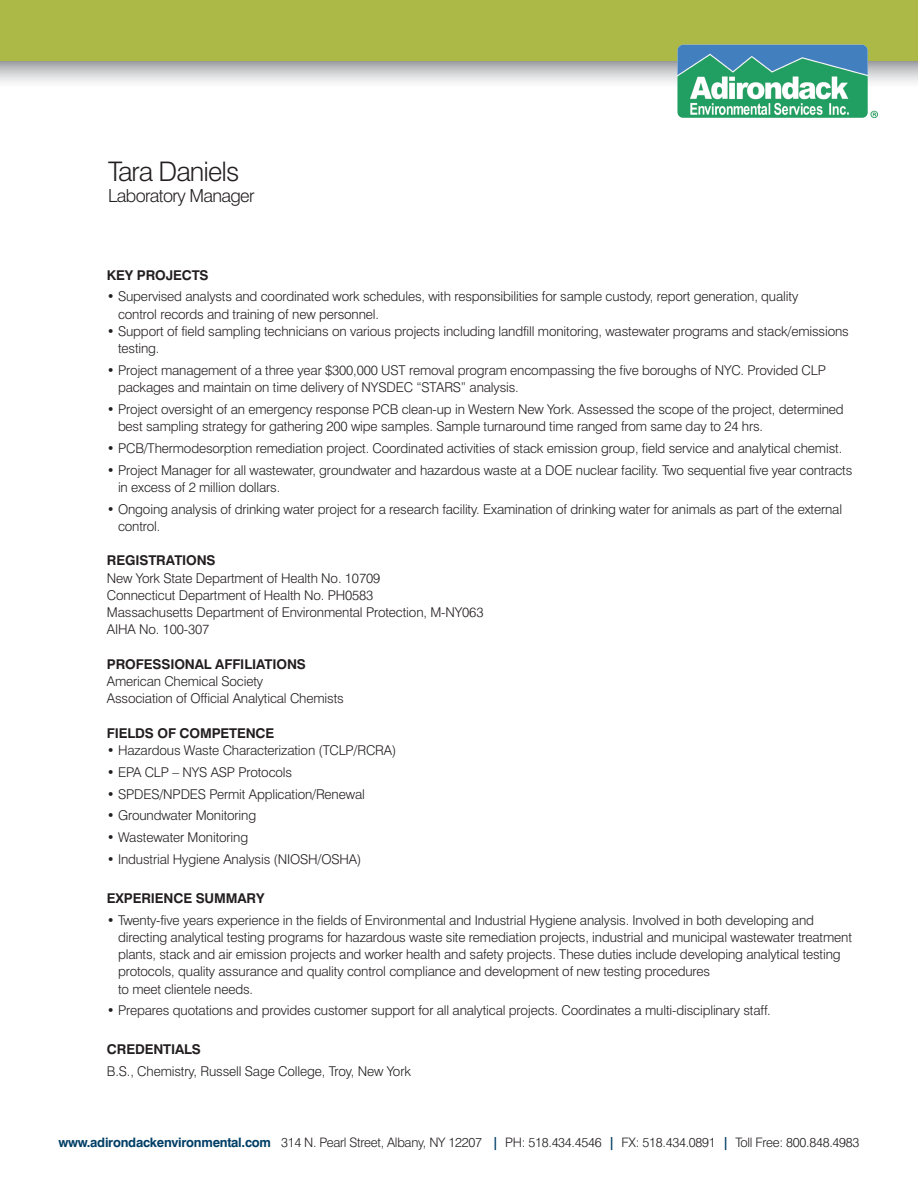
<style>
.page{position:relative;width:918px;height:1188px;background:#fff}
.page>*{position:absolute;margin:0;border:0;box-sizing:border-box;transform-origin:0 0}
.t1{font:300 27px "Swiss 721 BT";letter-spacing:-.035em;color:#231f20}
.t2{font:300 18px "Swiss 721 BT";letter-spacing:-.035em;color:#231f20}
.t3{font:300 13.5px/17.2px "Swiss 721 BT";letter-spacing:-.01em;color:#231f20}
.t4{font:700 13.5px "Swiss 721 BT";letter-spacing:-.01em;color:#231f20}
.t5{font:300 13.05px "Swiss 721 BT";letter-spacing:-.02em;color:#231f20}
.s1{font-weight:700;color:#003e65}
</style>
<div class="page">
<div style="left:0;top:0;width:918px;height:61px;background:#adb946"></div>
<img style="left:678px;top:45px;width:190px;height:72px;border-radius:6px">
<svg style="left:870px;top:110px;width:8px;height:7px"></svg>
<h1 class="t1" style="left:108px;top:162px;width:133px">Tara Daniels</h1>
<h2 class="t2" style="left:108px;top:189px;width:148px">Laboratory Manager</h2>
<p class="t4" style="left:107px;top:270px;width:103px">KEY PROJECTS</p>
<p class="t3" style="left:118px;top:289px;width:682px;text-indent:-11px">• Supervised analysts and coordinated work schedules, with responsibilities for sample custody, report generation, quality control records and training of new personnel.</p>
<p class="t3" style="left:118px;top:324px;width:732px;text-indent:-11px">• Support of field sampling technicians on various projects including landfill monitoring, wastewater programs and stack/emissions testing.</p>
<p class="t3" style="left:118px;top:363px;width:709px;text-indent:-11px">• Project management of a three year $300,000 UST removal program encompassing the five boroughs of NYC. Provided CLP packages and maintain on time delivery of NYSDEC “STARS” analysis.</p>
<p class="t3" style="left:118px;top:402px;width:727px;text-indent:-11px">• Project oversight of an emergency response PCB clean-up in Western New York. Assessed the scope of the project, determined best sampling strategy for gathering 200 wipe samples. Sample turnaround time ranged from same day to 24 hrs.</p>
<p class="t3" style="left:107px;top:441px;width:737px">• PCB/Thermodesorption remediation project. Coordinated activities of stack emission group, field service and analytical chemist.</p>
<p class="t3" style="left:118px;top:463px;width:736px;text-indent:-11px">• Project Manager for all wastewater, groundwater and hazardous waste at a DOE nuclear facility. Two sequential five year contracts in excess of 2 million dollars.</p>
<p class="t3" style="left:118px;top:502px;width:726px;text-indent:-11px">• Ongoing analysis of drinking water project for a research facility. Examination of drinking water for animals as part of the external control.</p>
<p class="t4" style="left:107px;top:556px;width:110px">REGISTRATIONS</p>
<p class="t3" style="left:107px;top:571px;width:378px">New York State Department of Health No. 10709<br>Connecticut Department of Health No. PH0583<br>Massachusetts Department of Environmental Protection, M-NY063<br>AIHA No. 100-307</p>
<p class="t4" style="left:107px;top:659px;width:200px">PROFESSIONAL AFFILIATIONS</p>
<p class="t3" style="left:107px;top:674px;width:238px">American Chemical Society<br>Association of Official Analytical Chemists</p>
<p class="t4" style="left:107px;top:728px;width:169px">FIELDS OF COMPETENCE</p>
<p class="t3" style="left:107px;top:743px;width:291px">• Hazardous Waste Characterization (TCLP/RCRA)</p>
<p class="t3" style="left:107px;top:765px;width:187px">• EPA CLP – NYS ASP Protocols</p>
<p class="t3" style="left:107px;top:787px;width:259px">• SPDES/NPDES Permit Application/Renewal</p>
<p class="t3" style="left:107px;top:808px;width:151px">• Groundwater Monitoring</p>
<p class="t3" style="left:107px;top:830px;width:143px">• Wastewater Monitoring</p>
<p class="t3" style="left:107px;top:852px;width:256px">• Industrial Hygiene Analysis (NIOSH/OSHA)</p>
<p class="t4" style="left:107px;top:893px;width:159px">EXPERIENCE SUMMARY</p>
<p class="t3" style="left:118px;top:913px;width:736px;text-indent:-11px">• Twenty-five years experience in the fields of Environmental and Industrial Hygiene analysis. Involved in both developing and directing analytical testing programs for hazardous waste site remediation projects, industrial and municipal wastewater treatment plants, stack and air emission projects and worker health and safety projects. These duties include developing analytical testing protocols, quality assurance and quality control compliance and development of new testing procedures<br>to meet clientele needs.</p>
<p class="t3" style="left:107px;top:1003px;width:665px">• Prepares quotations and provides customer support for all analytical projects. Coordinates a multi-disciplinary staff.</p>
<p class="t4" style="left:107px;top:1045px;width:95px">CREDENTIALS</p>
<p class="t3" style="left:107px;top:1064px;width:305px">B.S., Chemistry, Russell Sage College, Troy, New York</p>
<p class="t5" style="left:59px;top:1138px;width:802px"><span class="s1">www.adirondackenvironmental.com</span> 314 N. Pearl Street, Albany, NY 12207 <span class="s1">|</span> PH: 518.434.4546 <span class="s1">|</span> FX: 518.434.0891 <span class="s1">|</span> Toll Free: 800.848.4983</p>
</div>
